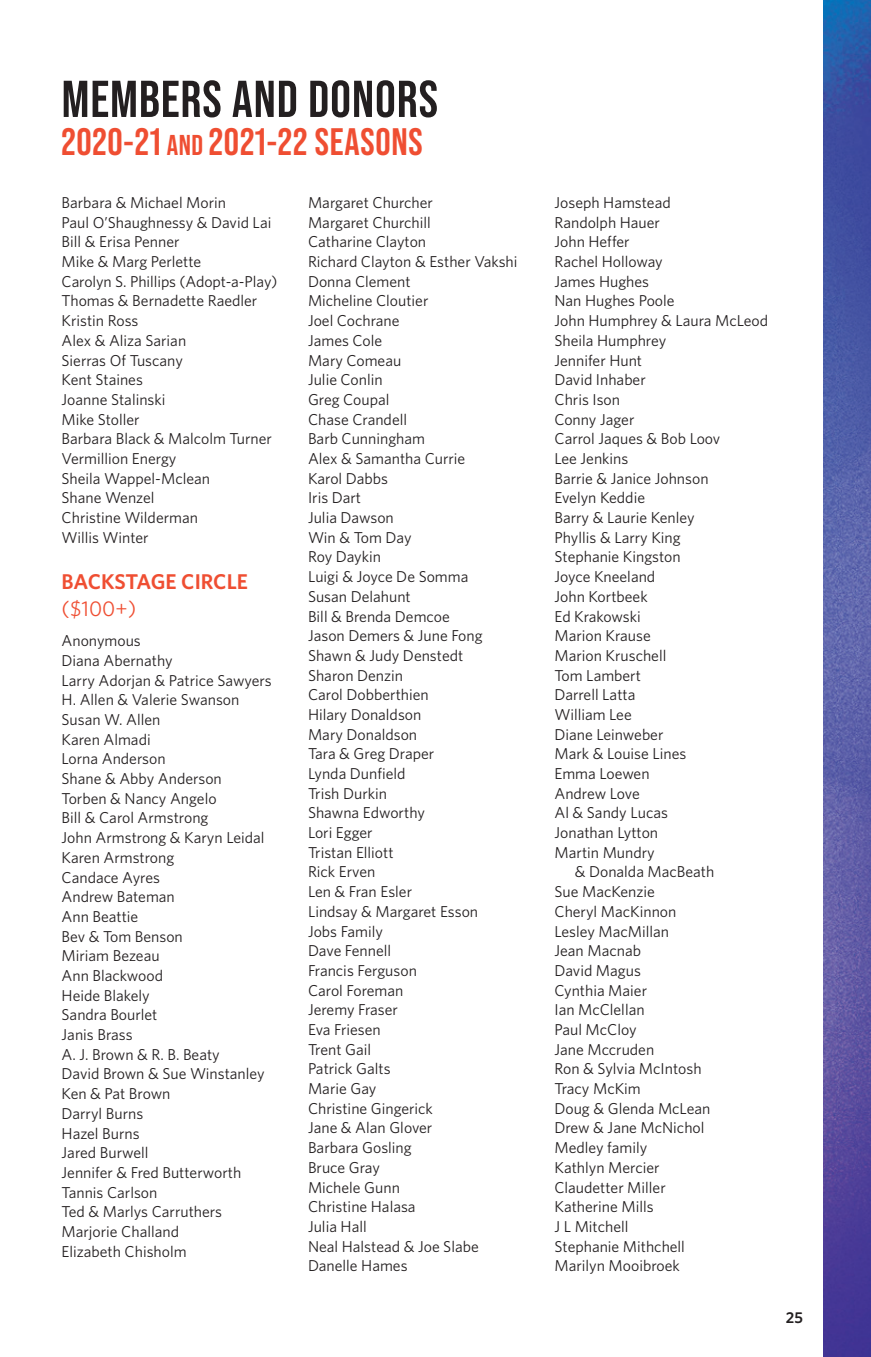
<style>
.page{position:relative;width:871px;height:1357px;background:#fff}
.page>*{position:absolute;margin:0;border:0;box-sizing:border-box;transform-origin:0 0}
.t1{font:700 51.75px "Bebas Neue Pro";letter-spacing:.02em;color:#231f20}
.t2{font:700 38.25px "Bebas Neue Pro";letter-spacing:.02em;color:#ef4e32}
.t3{font:600 21.38px "Whitney HTF";letter-spacing:-.005em;color:#ef4e32}
.t4{font:21.38px "Whitney HTF";color:#ef4e32}
.t5{font:15.75px/19.6px "Whitney HTF";color:#231f20}
.t6{font:600 15.75px "Whitney HTF";color:#231f20}
.s1{font-size:28.8px}
</style>
<div class="page">
<img style="left:823px;top:0;width:48px;height:1357px">
<h1 class="t1" style="left:62px;top:69px;width:378px">MEMBERS AND DONORS</h1>
<h2 class="t2" style="left:62px;top:120px;width:363px">2020-21 <span class="s1">AND</span> 2021-22 SEASONS</h2>
<p class="t5" style="left:62px;top:192px;width:217px">Barbara &amp; Michael Morin<br>Paul O’Shaughnessy &amp; David Lai<br>Bill &amp; Erisa Penner<br>Mike &amp; Marg Perlette<br>Carolyn S. Phillips (Adopt-a-Play)<br>Thomas &amp; Bernadette Raedler<br>Kristin Ross<br>Alex &amp; Aliza Sarian<br>Sierras Of Tuscany<br>Kent Staines<br>Joanne Stalinski<br>Mike Stoller<br>Barbara Black &amp; Malcolm Turner<br>Vermillion Energy<br>Sheila Wappel-Mclean<br>Shane Wenzel<br>Christine Wilderman<br>Willis Winter</p>
<h3 class="t3" style="left:62px;top:569px;width:188px">BACKSTAGE CIRCLE</h3>
<h3 class="t4" style="left:62px;top:596px;width:76px">($100+)</h3>
<p class="t5" style="left:62px;top:630px;width:212px">Anonymous<br>Diana Abernathy<br>Larry Adorjan &amp; Patrice Sawyers<br>H. Allen &amp; Valerie Swanson<br>Susan W. Allen<br>Karen Almadi<br>Lorna Anderson<br>Shane &amp; Abby Anderson<br>Torben &amp; Nancy Angelo<br>Bill &amp; Carol Armstrong<br>John Armstrong &amp; Karyn Leidal<br>Karen Armstrong<br>Candace Ayres<br>Andrew Bateman<br>Ann Beattie<br>Bev &amp; Tom Benson<br>Miriam Bezeau<br>Ann Blackwood<br>Heide Blakely<br>Sandra Bourlet<br>Janis Brass<br>A. J. Brown &amp; R. B. Beaty<br>David Brown &amp; Sue Winstanley<br>Ken &amp; Pat Brown<br>Darryl Burns<br>Hazel Burns<br>Jared Burwell<br>Jennifer &amp; Fred Butterworth<br>Tannis Carlson<br>Ted &amp; Marlys Carruthers<br>Marjorie Challand<br>Elizabeth Chisholm</p>
<p class="t5" style="left:308px;top:192px;width:211px">Margaret Churcher<br>Margaret Churchill<br>Catharine Clayton<br>Richard Clayton &amp; Esther Vakshi<br>Donna Clement<br>Micheline Cloutier<br>Joel Cochrane<br>James Cole<br>Mary Comeau<br>Julie Conlin<br>Greg Coupal<br>Chase Crandell<br>Barb Cunningham<br>Alex &amp; Samantha Currie<br>Karol Dabbs<br>Iris Dart<br>Julia Dawson<br>Win &amp; Tom Day<br>Roy Daykin<br>Luigi &amp; Joyce De Somma<br>Susan Delahunt<br>Bill &amp; Brenda Demcoe<br>Jason Demers &amp; June Fong<br>Shawn &amp; Judy Denstedt<br>Sharon Denzin<br>Carol Dobberthien<br>Hilary Donaldson<br>Mary Donaldson<br>Tara &amp; Greg Draper<br>Lynda Dunfield<br>Trish Durkin<br>Shawna Edworthy<br>Lori Egger<br>Tristan Elliott<br>Rick Erven<br>Len &amp; Fran Esler<br>Lindsay &amp; Margaret Esson<br>Jobs Family<br>Dave Fennell<br>Francis Ferguson<br>Carol Foreman<br>Jeremy Fraser<br>Eva Friesen<br>Trent Gail<br>Patrick Galts<br>Marie Gay<br>Christine Gingerick<br>Jane &amp; Alan Glover<br>Barbara Gosling<br>Bruce Gray<br>Michele Gunn<br>Christine Halasa<br>Julia Hall<br>Neal Halstead &amp; Joe Slabe<br>Danelle Hames</p>
<p class="t5" style="left:554px;top:192px;width:118px">Joseph Hamstead</p>
<p class="t5" style="left:554px;top:212px;width:107px">Randolph Hauer</p>
<p class="t5" style="left:554px;top:232px;width:77px">John Heffer</p>
<p class="t5" style="left:554px;top:251px;width:110px">Rachel Holloway</p>
<p class="t5" style="left:554px;top:271px;width:96px">James Hughes</p>
<p class="t5" style="left:554px;top:291px;width:122px">Nan Hughes Poole</p>
<p class="t5" style="left:554px;top:310px;width:215px">John Humphrey &amp; Laura McLeod</p>
<p class="t5" style="left:554px;top:330px;width:113px">Sheila Humphrey</p>
<p class="t5" style="left:554px;top:350px;width:89px">Jennifer Hunt</p>
<p class="t5" style="left:554px;top:370px;width:93px">David Inhaber</p>
<p class="t5" style="left:554px;top:389px;width:67px">Chris Ison</p>
<p class="t5" style="left:554px;top:409px;width:81px">Conny Jager</p>
<p class="t5" style="left:554px;top:429px;width:167px">Carrol Jaques &amp; Bob Loov</p>
<p class="t5" style="left:554px;top:448px;width:75px">Lee Jenkins</p>
<p class="t5" style="left:554px;top:468px;width:156px">Barrie &amp; Janice Johnson</p>
<p class="t5" style="left:554px;top:488px;width:92px">Evelyn Keddie</p>
<p class="t5" style="left:554px;top:507px;width:142px">Barry &amp; Laurie Kenley</p>
<p class="t5" style="left:554px;top:527px;width:128px">Phyllis &amp; Larry King</p>
<p class="t5" style="left:554px;top:547px;width:128px">Stephanie Kingston</p>
<p class="t5" style="left:554px;top:566px;width:102px">Joyce Kneeland</p>
<p class="t5" style="left:554px;top:586px;width:95px">John Kortbeek</p>
<p class="t5" style="left:554px;top:606px;width:88px">Ed Krakowski</p>
<p class="t5" style="left:554px;top:625px;width:98px">Marion Krause</p>
<p class="t5" style="left:554px;top:645px;width:113px">Marion Kruschell</p>
<p class="t5" style="left:554px;top:665px;width:88px">Tom Lambert</p>
<p class="t5" style="left:554px;top:685px;width:82px">Darrell Latta</p>
<p class="t5" style="left:554px;top:704px;width:79px">William Lee</p>
<p class="t5" style="left:554px;top:724px;width:110px">Diane Leinweber</p>
<p class="t5" style="left:554px;top:744px;width:133px">Mark &amp; Louise Lines</p>
<p class="t5" style="left:554px;top:763px;width:97px">Emma Loewen</p>
<p class="t5" style="left:554px;top:783px;width:87px">Andrew Love</p>
<p class="t5" style="left:554px;top:803px;width:115px">Al &amp; Sandy Lucas</p>
<p class="t5" style="left:554px;top:822px;width:105px">Jonathan Lytton</p>
<p class="t5" style="left:554px;top:842px;width:102px">Martin Mundry</p>
<p class="t5" style="left:575px;top:862px;width:141px">&amp; Donalda MacBeath</p>
<p class="t5" style="left:554px;top:881px;width:102px">Sue MacKenzie</p>
<p class="t5" style="left:554px;top:901px;width:123px">Cheryl MacKinnon</p>
<p class="t5" style="left:554px;top:921px;width:116px">Lesley MacMillan</p>
<p class="t5" style="left:554px;top:940px;width:88px">Jean Macnab</p>
<p class="t5" style="left:554px;top:960px;width:88px">David Magus</p>
<p class="t5" style="left:554px;top:980px;width:94px">Cynthia Maier</p>
<p class="t5" style="left:554px;top:1000px;width:92px">Ian McClellan</p>
<p class="t5" style="left:554px;top:1019px;width:84px">Paul McCloy</p>
<p class="t5" style="left:554px;top:1039px;width:101px">Jane Mccruden</p>
<p class="t5" style="left:554px;top:1059px;width:149px">Ron &amp; Sylvia McIntosh</p>
<p class="t5" style="left:554px;top:1078px;width:88px">Tracy McKim</p>
<p class="t5" style="left:554px;top:1098px;width:157px">Doug &amp; Glenda McLean</p>
<p class="t5" style="left:554px;top:1118px;width:151px">Drew &amp; Jane McNichol</p>
<p class="t5" style="left:554px;top:1137px;width:94px">Medley family</p>
<p class="t5" style="left:554px;top:1157px;width:107px">Kathlyn Mercier</p>
<p class="t5" style="left:554px;top:1177px;width:113px">Claudetter Miller</p>
<p class="t5" style="left:554px;top:1196px;width:101px">Katherine Mills</p>
<p class="t5" style="left:554px;top:1216px;width:75px">J L Mitchell</p>
<p class="t5" style="left:554px;top:1236px;width:132px">Stephanie Mithchell</p>
<p class="t5" style="left:554px;top:1255px;width:127px">Marilyn Mooibroek</p>
<p class="t6" style="left:786px;top:1308px;width:19px">25</p>
</div>
